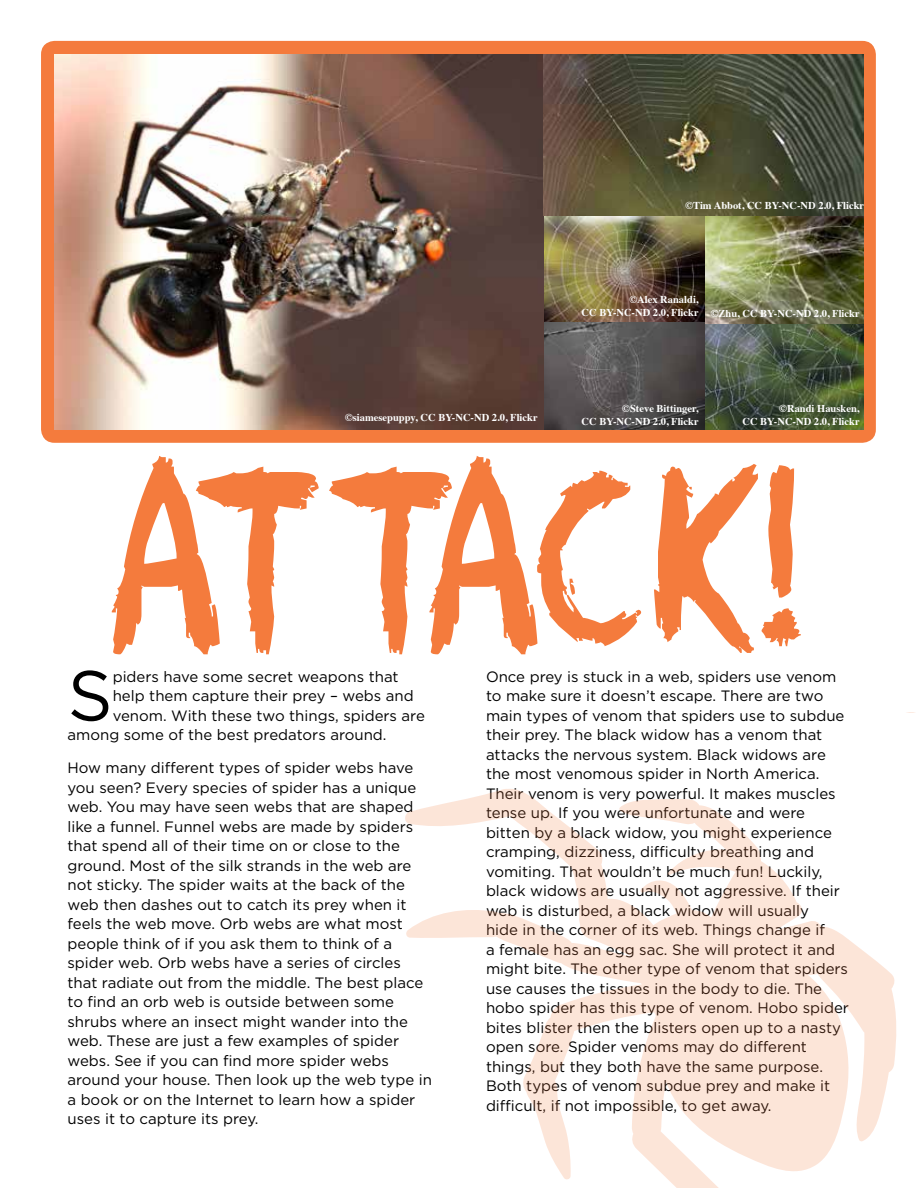
<style>
.page{position:relative;width:918px;height:1188px;background:#fff}
.page>*{position:absolute;margin:0;border:0;box-sizing:border-box;transform-origin:0 0}
.t1{font:118.5px "Scratchies";letter-spacing:-.035em;color:#f47b3d}
.t2{font:70.65px "Gotham";color:#000}
.t3{font:15px/19.5px "Gotham";color:#000}
.t4{font:700 10.5px/12.6px "Times";color:#fff;text-align:right}
</style>
<div class="page">
<div style="left:41px;top:41px;width:835px;height:402px;background:#f47b3d;border-radius:14px"></div>
<img style="left:543px;top:54px;width:321px;height:268px">
<img style="left:543px;top:322px;width:321px;height:108px">
<img style="left:54px;top:54px;width:489px;height:376px">
<svg style="left:405px;top:789px;width:491px;height:399px"></svg>
<p class="t4" style="left:685px;top:198px;width:180px">©Tim Abbot, CC BY-NC-ND 2.0, Flickr</p>
<p class="t4" style="left:345px;top:410px;width:194px">©siamesepuppy, CC BY-NC-ND 2.0, Flickr</p>
<p class="t4" style="left:582px;top:292px;width:119px">©Alex Ranaldi,<br>CC BY-NC-ND 2.0, Flickr</p>
<p class="t4" style="left:711px;top:306px;width:150px">©Zhu, CC BY-NC-ND 2.0, Flickr</p>
<p class="t4" style="left:582px;top:401px;width:119px">©Steve Bittinger,<br>CC BY-NC-ND 2.0, Flickr</p>
<p class="t4" style="left:743px;top:401px;width:119px">©Randi Hausken,<br>CC BY-NC-ND 2.0, Flickr</p>
<h1 class="t1" style="left:110px;top:486px;width:701px">ATTACK!</h1>
<h2 class="t2" style="left:68px;top:650px;width:47px">S</h2>
<p class="t3" style="left:113px;top:666px;width:287px">piders have some secret weapons that</p>
<p class="t3" style="left:113px;top:686px;width:302px">help them capture their prey – webs and</p>
<p class="t3" style="left:113px;top:705px;width:314px">venom. With these two things, spiders are</p>
<p class="t3" style="left:68px;top:725px;width:321px">among some of the best predators around.</p>
<p class="t3" style="left:68px;top:758px;width:366px">How many different types of spider webs have you seen? Every species of spider has a unique web. You may have seen webs that are shaped like a funnel. Funnel webs are made by spiders that spend all of their time on or close to the ground. Most of the silk strands in the web are not sticky. The spider waits at the back of the web then dashes out to catch its prey when it feels the web move. Orb webs are what most people think of if you ask them to think of a spider web. Orb webs have a series of circles that radiate out from the middle. The best place to find an orb web is outside between some shrubs where an insect might wander into the web. These are just a few examples of spider webs. See if you can find more spider webs around your house. Then look up the web type in a book or on the Internet to learn how a spider uses it to capture its prey.</p>
<p class="t3" style="left:486px;top:666px;width:365px">Once prey is stuck in a web, spiders use venom to make sure it doesn’t escape. There are two main types of venom that spiders use to subdue their prey. The black widow has a venom that attacks the nervous system. Black widows are the most venomous spider in North America.<br>Their venom is very powerful. It makes muscles tense up. If you were unfortunate and were bitten by a black widow, you might experience cramping, dizziness, difficulty breathing and vomiting. That wouldn’t be much fun! Luckily, black widows are usually not aggressive. If their web is disturbed, a black widow will usually<br>hide in the corner of its web. Things change if<br>a female has an egg sac. She will protect it and might bite. The other type of venom that spiders use causes the tissues in the body to die. The hobo spider has this type of venom. Hobo spider bites blister then the blisters open up to a nasty open sore. Spider venoms may do different things, but they both have the same purpose.<br>Both types of venom subdue prey and make it difficult, if not impossible, to get away.</p>
</div>
